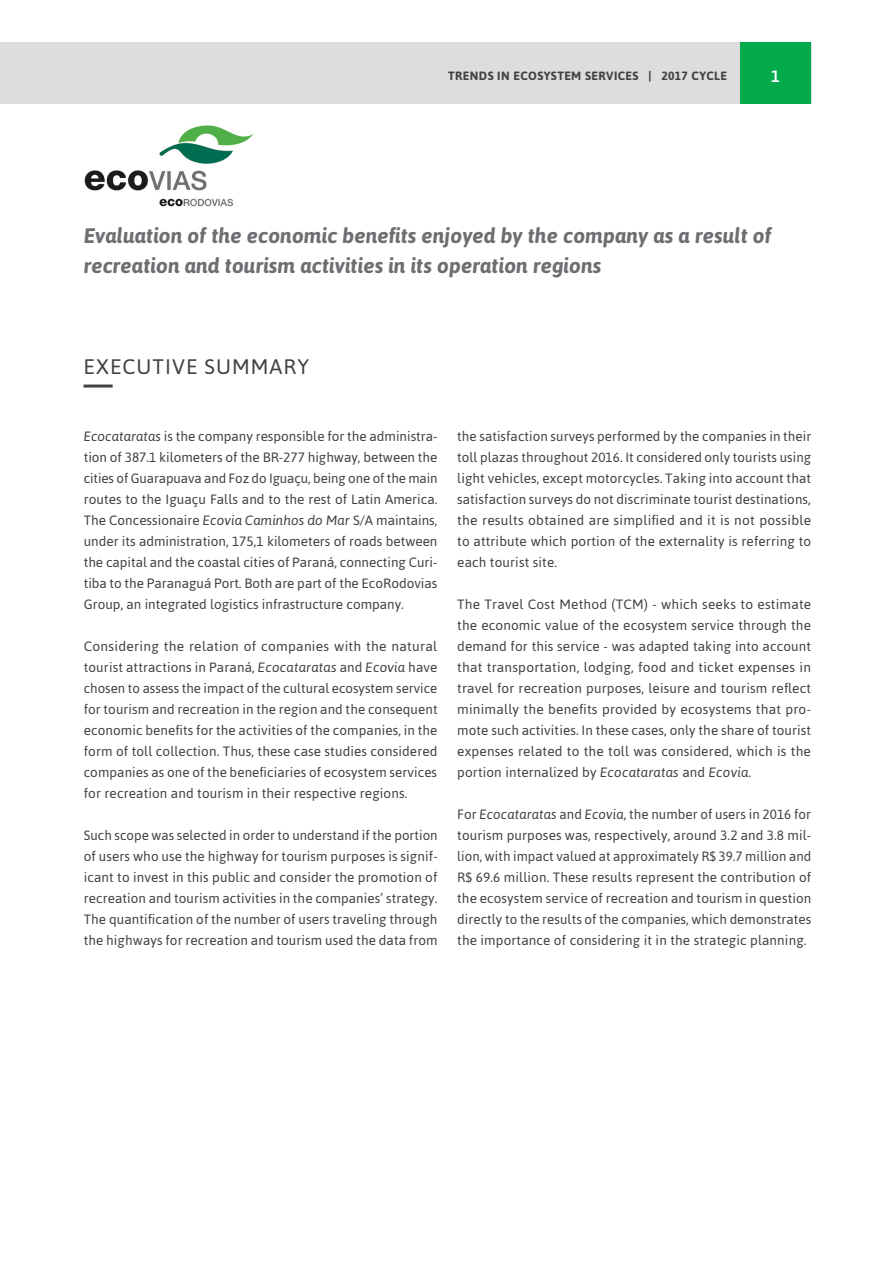
<style>
.page{position:relative;width:893px;height:1263px;background:#fff}
.page>*{position:absolute;margin:0;border:0;box-sizing:border-box;transform-origin:0 0}
.t1{font:italic 700 21px/30px "Asap";color:#6d6e71}
.t2{font:21px "Asap";letter-spacing:.05em;color:#414042}
.t3{font:500 16.5px "Asap";color:#fff}
.t4{font:13.5px/21px "Asap";letter-spacing:.01em;color:#414042;text-align:justify}
.t5{font:700 12px "Asap";letter-spacing:.035em;color:#414042}
.s1{font-style:italic}
</style>
<div class="page">
<div style="left:0;top:43px;width:811px;height:61px;background:#dcddde"></div>
<div style="left:740px;top:43px;width:71px;height:61px;background:#05aa4b"></div>
<hr style="left:84px;top:385px;width:29px;height:3px;background:#414042">
<img style="left:84px;top:125px;width:170px;height:82px">
<p class="t5" style="left:448px;top:68px;width:280px">TRENDS IN ECOSYSTEM SERVICES | 2017 CYCLE</p>
<p class="t3" style="left:771px;top:65px;width:10px">1</p>
<h1 class="t1" style="left:84px;top:220px;width:689px">Evaluation of the economic benefits enjoyed by the company as a result of recreation and tourism activities in its operation regions</h1>
<h1 class="t2" style="left:84px;top:352px;width:227px">EXECUTIVE SUMMARY</h1>
<p class="t4" style="left:84px;top:425px;width:355px"><span class="s1">Ecocataratas</span> is the company responsible for the administra&shy;tion of 387.1 kilometers of the BR-277 highway, between the cities of Guarapuava and Foz do Iguaçu, being one of the main routes to the Iguaçu Falls and to the rest of Latin America.<br>The Concessionaire <span class="s1">Ecovia Caminhos do Mar</span> S/A maintains, under its administration, 175,1 kilometers of roads between the capital and the coastal cities of Paraná, connecting Curi&shy;tiba to the Paranaguá Port. Both are part of the EcoRodovias Group, an integrated logistics infrastructure company.</p>
<p class="t4" style="left:84px;top:635px;width:355px">Considering the relation of companies with the natural tourist attractions in Paraná, <span class="s1">Ecocataratas</span> and <span class="s1">Ecovia</span> have chosen to assess the impact of the cultural ecosystem service for tourism and recreation in the region and the consequent economic benefits for the activities of the companies, in the form of toll collection. Thus, these case studies considered companies as one of the beneficiaries of ecosystem services for recreation and tourism in their respective regions.</p>
<p class="t4" style="left:84px;top:824px;width:355px">Such scope was selected in order to understand if the portion of users who use the highway for tourism purposes is signif&shy;icant to invest in this public and consider the promotion of recreation and tourism activities in the companies’ strategy.<br>The quantification of the number of users traveling through the highways for recreation and tourism used the data from</p>
<p class="t4" style="left:457px;top:425px;width:356px">the satisfaction surveys performed by the companies in their toll plazas throughout 2016. It considered only tourists using light vehicles, except motorcycles. Taking into account that satisfaction surveys do not discriminate tourist destinations, the results obtained are simplified and it is not possible to attribute which portion of the externality is referring to each tourist site.</p>
<p class="t4" style="left:457px;top:593px;width:355px">The Travel Cost Method (TCM) - which seeks to estimate the economic value of the ecosystem service through the demand for this service - was adapted taking into account that transportation, lodging, food and ticket expenses in travel for recreation purposes, leisure and tourism reflect minimally the benefits provided by ecosystems that pro&shy;mote such activities. In these cases, only the share of tourist expenses related to the toll was considered, which is the portion internalized by <span class="s1">Ecocataratas</span> and <span class="s1">Ecovia</span>.</p>
<p class="t4" style="left:457px;top:803px;width:356px">For <span class="s1">Ecocataratas</span> and <span class="s1">Ecovia</span>, the number of users in 2016 for tourism purposes was, respectively, around 3.2 and 3.8 mil&shy;lion, with impact valued at approximately R$ 39.7 million and R$ 69.6 million. These results represent the contribution of the ecosystem service of recreation and tourism in question directly to the results of the companies, which demonstrates the importance of considering it in the strategic planning.</p>
</div>
